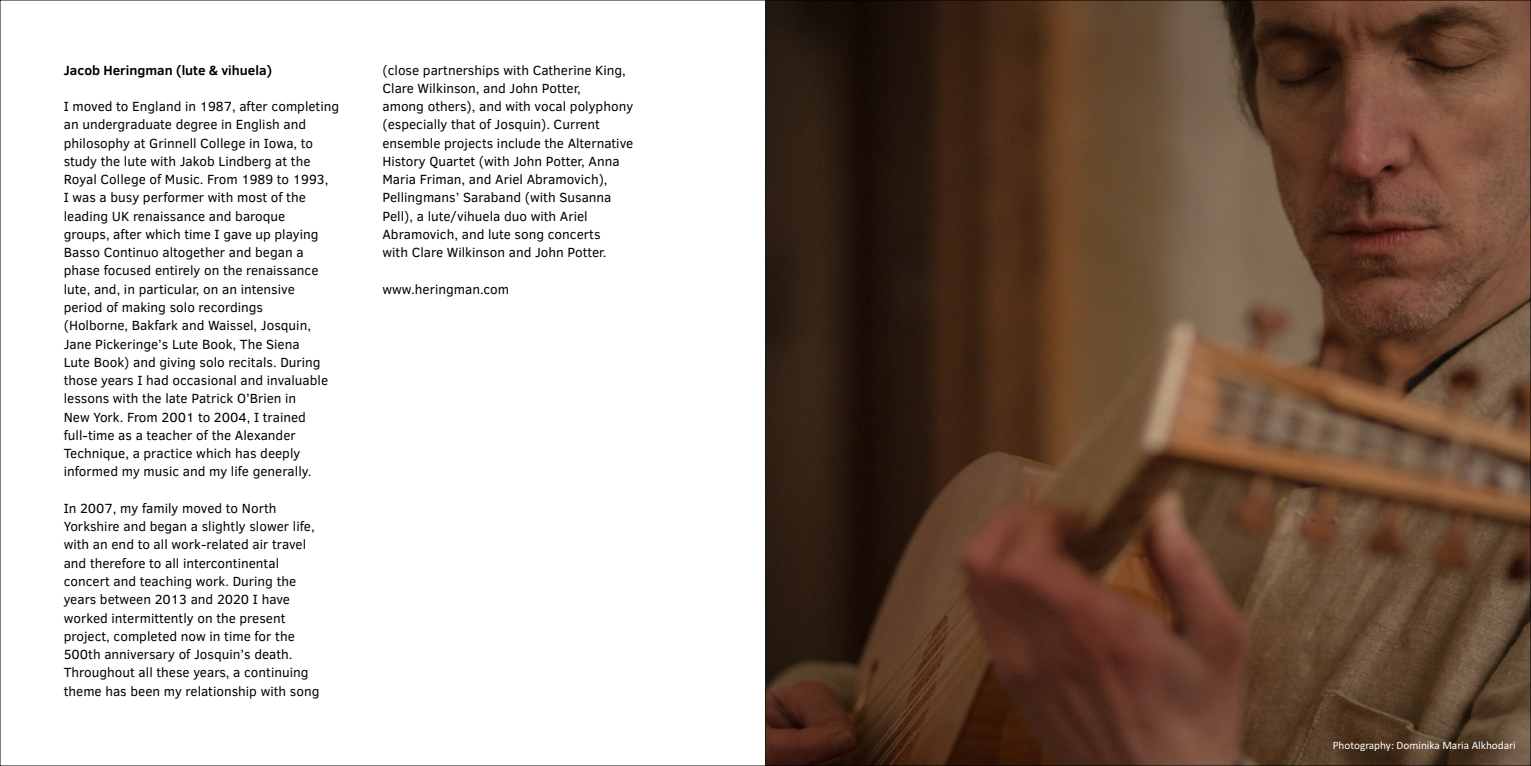
<style>
.page{position:relative;width:1531px;height:766px;background:#fff}
.page>*{position:absolute;margin:0;border:0;box-sizing:border-box;transform-origin:0 0}
.t1{font:13.5px/18.2px "Clear Sans";color:#000}
.t2{font:700 13.5px "Clear Sans";color:#000}
.t3{font:11.25px "Calibri";color:#fff}
</style>
<div class="page">
<img style="left:766px;top:2px;width:763px;height:761px">
<svg style="left:765px;top:0;width:1px;height:765px"></svg>
<p class="t2" style="left:64px;top:65px;width:210px">Jacob Heringman (lute &amp; vihuela)</p>
<p class="t1" style="left:64px;top:99px;width:277px">I moved to England in 1987, after completing an undergraduate degree in English and philosophy at Grinnell College in Iowa, to study the lute with Jakob Lindberg at the Royal College of Music. From 1989 to 1993,<br>I was a busy performer with most of the leading UK renaissance and baroque<br>groups, after which time I gave up playing Basso Continuo altogether and began a phase focused entirely on the renaissance lute, and, in particular, on an intensive<br>period of making solo recordings<br>(Holborne, Bakfark and Waissel, Josquin, Jane Pickeringe’s Lute Book, The Siena<br>Lute Book) and giving solo recitals. During those years I had occasional and invaluable lessons with the late Patrick O’Brien in<br>New York. From 2001 to 2004, I trained full-time as a teacher of the Alexander Technique, a practice which has deeply informed my music and my life generally.</p>
<p class="t1" style="left:64px;top:500px;width:257px">In 2007, my family moved to North Yorkshire and began a slightly slower life, with an end to all work-related air travel and therefore to all intercontinental concert and teaching work. During the years between 2013 and 2020 I have worked intermittently on the present project, completed now in time for the 500th anniversary of Josquin’s death.<br>Throughout all these years, a continuing theme has been my relationship with song</p>
<p class="t1" style="left:382px;top:62px;width:252px">(close partnerships with Catherine King, Clare Wilkinson, and John Potter,<br>among others), and with vocal polyphony (especially that of Josquin). Current ensemble projects include the Alternative History Quartet (with John Potter, Anna Maria Friman, and Ariel Abramovich), Pellingmans’ Saraband (with Susanna Pell), a lute/vihuela duo with Ariel Abramovich, and lute song concerts<br>with Clare Wilkinson and John Potter.</p>
<p class="t1" style="left:382px;top:281px;width:128px">www.heringman.com</p>
<p class="t3" style="left:1332px;top:740px;width:184px">Photography: Dominika Maria Alkhodari</p>
</div>
